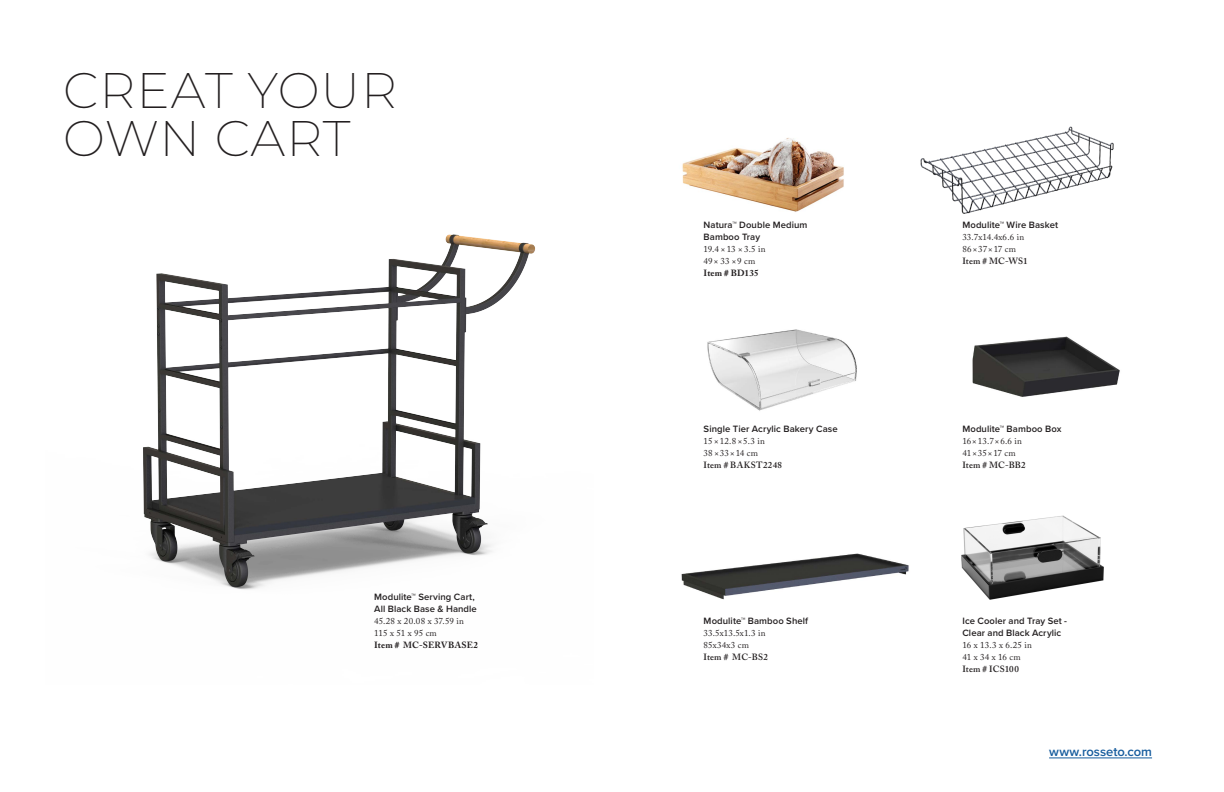
<style>
.page{position:relative;width:1224px;height:792px;background:#fff}
.page>*{position:absolute;margin:0;border:0;box-sizing:border-box;transform-origin:0 0}
.Title_1_-_White{font:200 50px/48px "Montserrat";letter-spacing:.015em;color:#231f20}
.Product_Name{font:600 13px "Proxima Nova";letter-spacing:-.005em;color:#175d9e}
.Product_Name-2{font:600 9.5px/12px "Proxima Nova";letter-spacing:.005em;color:#231f20}
.Product_Name-3{font:9px "Adobe Caslon Pro";letter-spacing:.015em;color:#231f20}
.Product_Name-4{font:600 9px "Adobe Caslon Pro";letter-spacing:.015em;color:#231f20}
.Product_Name-5{font:700 9px "Adobe Caslon Pro";letter-spacing:.02em;color:#231f20}
.Product_Name-6{font:600 9px "Adobe Caslon Pro";letter-spacing:.04em;color:#231f20}
</style>
<div class="page">
<hr style="left:1049px;top:757px;width:103px;height:1px;background:#175d9e">
<img style="left:972px;top:336px;width:148px;height:61px">
<img style="left:681px;top:553px;width:228px;height:47px">
<img style="left:920px;top:126px;width:194px;height:88px">
<img style="left:707px;top:329px;width:150px;height:82px">
<img style="left:961px;top:515px;width:143px;height:85px">
<img style="left:143px;top:234px;width:392px;height:356px">
<img style="left:682px;top:138px;width:162px;height:74px">
<p class="Title_1_-_White" style="left:63px;top:65px;width:336px">CREAT YOUR<br>OWN CART</p>
<p class="Product_Name-2" style="left:374px;top:591px;width:102px">Modulite™ Serving Cart,</p>
<p class="Product_Name-2" style="left:374px;top:603px;width:104px">All Black Base &amp; Handle</p>
<p class="Product_Name-3" style="left:374px;top:616px;width:91px">45.28 x 20.08 x 37.59 in</p>
<p class="Product_Name-3" style="left:374px;top:628px;width:64px">115 x 51 x 95 cm</p>
<p class="Product_Name-5" style="left:374px;top:640px;width:105px">Item # MC-SERVBASE2</p>
<p class="Product_Name-2" style="left:704px;top:219px;width:105px">Natura™ Double Medium<br>Bamboo Tray</p>
<p class="Product_Name-3" style="left:704px;top:244px;width:64px">19.4 × 13 × 3.5 in</p>
<p class="Product_Name-3" style="left:704px;top:256px;width:53px">49 × 33 × 9 cm</p>
<p class="Product_Name-5" style="left:704px;top:268px;width:56px">Item # BD135</p>
<p class="Product_Name-2" style="left:704px;top:423px;width:136px">Single Tier Acrylic Bakery Case</p>
<p class="Product_Name-3" style="left:704px;top:436px;width:63px">15 × 12.8 × 5.3 in</p>
<p class="Product_Name-3" style="left:704px;top:448px;width:56px">38 × 33 × 14 cm</p>
<p class="Product_Name-6" style="left:704px;top:460px;width:80px">Item # BAKST2248</p>
<p class="Product_Name-2" style="left:704px;top:615px;width:106px">Modulite™ Bamboo Shelf</p>
<p class="Product_Name-3" style="left:704px;top:628px;width:63px">33.5x13.5x1.3 in</p>
<p class="Product_Name-3" style="left:704px;top:640px;width:47px">85x34x3 cm</p>
<p class="Product_Name-4" style="left:704px;top:652px;width:66px">Item # MC-BS2</p>
<p class="Product_Name-2" style="left:962px;top:219px;width:97px">Modulite™ Wire Basket</p>
<p class="Product_Name-3" style="left:962px;top:232px;width:63px">33.7x14.4x6.6 in</p>
<p class="Product_Name-3" style="left:962px;top:244px;width:55px">86 × 37 × 17 cm</p>
<p class="Product_Name-4" style="left:962px;top:256px;width:67px">Item # MC-WS1</p>
<p class="Product_Name-2" style="left:962px;top:423px;width:101px">Modulite™ Bamboo Box</p>
<p class="Product_Name-3" style="left:962px;top:436px;width:61px">16 × 13.7 × 6.6 in</p>
<p class="Product_Name-3" style="left:962px;top:448px;width:55px">41 × 35 × 17 cm</p>
<p class="Product_Name-4" style="left:962px;top:460px;width:65px">Item # MC-BB2</p>
<p class="Product_Name-2" style="left:962px;top:615px;width:106px">Ice Cooler and Tray Set -</p>
<p class="Product_Name-2" style="left:962px;top:627px;width:100px">Clear and Black Acrylic</p>
<p class="Product_Name-3" style="left:962px;top:640px;width:71px">16 x 13.3 x 6.25 in</p>
<p class="Product_Name-3" style="left:962px;top:652px;width:60px">41 x 34 x 16 cm</p>
<p class="Product_Name-4" style="left:962px;top:664px;width:58px">Item # ICS100</p>
<p class="Product_Name" style="left:1049px;top:742px;width:104px">www.rosseto.com</p>
</div>
